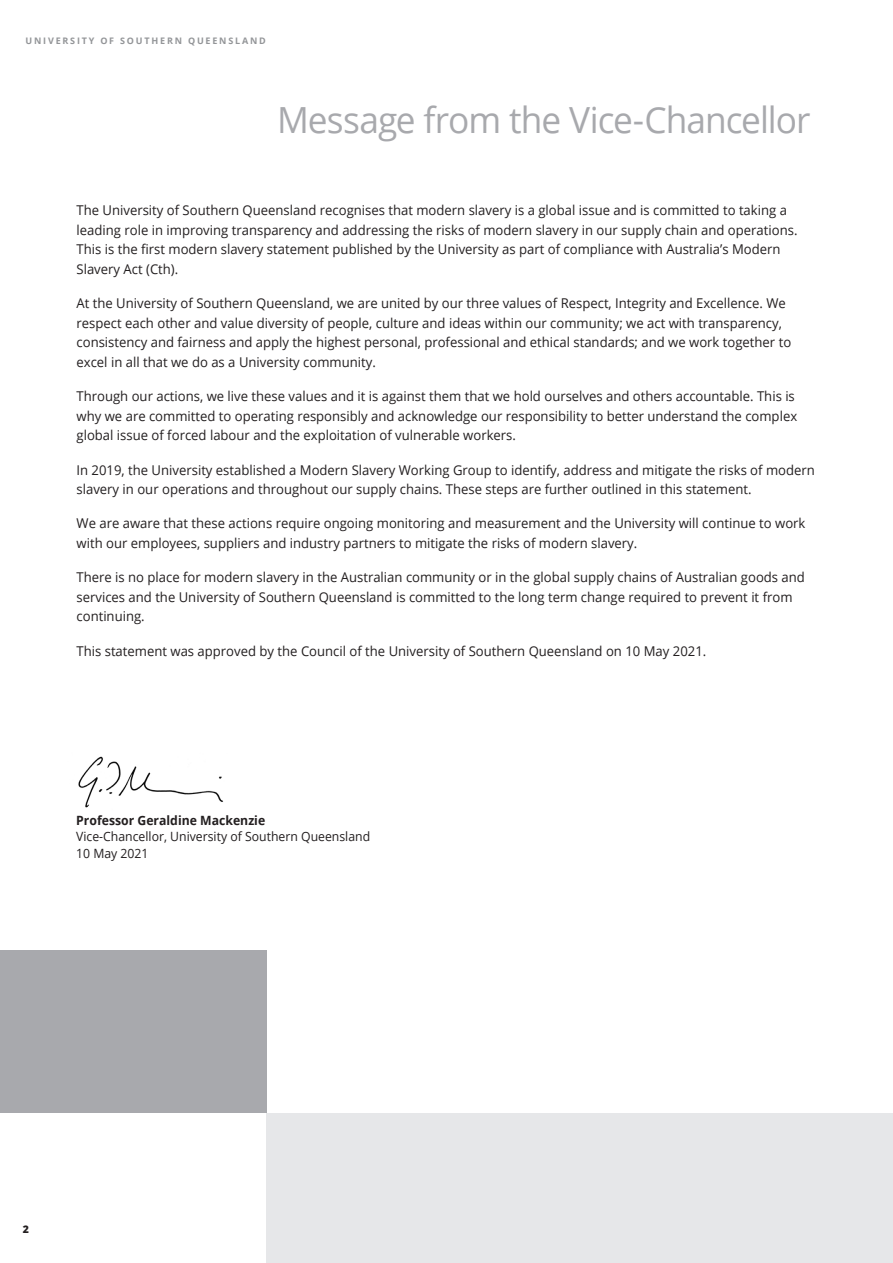
<style>
.page{position:relative;width:893px;height:1263px;background:#fff}
.page>*{position:absolute;margin:0;border:0;box-sizing:border-box;transform-origin:0 0}
.Header_1{font:36px "Open Sans";letter-spacing:-.03em;color:#a8a9ad}
.Body{font:13.5px/19.5px "Open Sans";color:#231f20}
.t1{font:12.75px "Open Sans";color:#231f20;scale:.96 1}
.t2{font:700 12.75px "Open Sans";color:#231f20;scale:.96 1}
.t3{font:800 10.5px "Open Sans";color:#231f20}
.t4{font:700 9px "Open Sans";letter-spacing:.2em;color:#939598}
</style>
<div class="page">
<img style="left:78px;top:756px;width:146px;height:52px">
<div style="left:0;top:950px;width:267px;height:163px;background:#a8a9ad"></div>
<div style="left:267px;top:1113px;width:626px;height:150px;background:#e6e7e9"></div>
<p class="t4" style="left:26px;top:34px;width:242px">UNIVERSITY OF SOUTHERN QUEENSLAND</p>
<p class="Header_1" style="left:277px;top:95px;width:535px">Message from the Vice-Chancellor</p>
<p class="Body" style="left:77px;top:200px;width:722px">The University of Southern Queensland recognises that modern slavery is a global issue and is committed to taking a leading role in improving transparency and addressing the risks of modern slavery in our supply chain and operations.<br>This is the first modern slavery statement published by the University as part of compliance with Australia’s Modern Slavery Act (Cth).</p>
<p class="Body" style="left:77px;top:293px;width:716px">At the University of Southern Queensland, we are united by our three values of Respect, Integrity and Excellence. We respect each other and value diversity of people, culture and ideas within our community; we act with transparency, consistency and fairness and apply the highest personal, professional and ethical standards; and we work together to excel in all that we do as a University community.</p>
<p class="Body" style="left:77px;top:386px;width:722px">Through our actions, we live these values and it is against them that we hold ourselves and others accountable. This is why we are committed to operating responsibly and acknowledge our responsibility to better understand the complex global issue of forced labour and the exploitation of vulnerable workers.</p>
<p class="Body" style="left:77px;top:459px;width:740px">In 2019, the University established a Modern Slavery Working Group to identify, address and mitigate the risks of modern slavery in our operations and throughout our supply chains. These steps are further outlined in this statement.</p>
<p class="Body" style="left:77px;top:513px;width:730px">We are aware that these actions require ongoing monitoring and measurement and the University will continue to work with our employees, suppliers and industry partners to mitigate the risks of modern slavery.</p>
<p class="Body" style="left:77px;top:567px;width:730px">There is no place for modern slavery in the Australian community or in the global supply chains of Australian goods and services and the University of Southern Queensland is committed to the long term change required to prevent it from continuing.</p>
<p class="Body" style="left:77px;top:641px;width:631px">This statement was approved by the Council of the University of Southern Queensland on 10 May 2021.</p>
<p class="t2" style="left:76px;top:811px;width:198px">Professor Geraldine Mackenzie</p>
<p class="t1" style="left:76px;top:828px;width:308px">Vice-Chancellor, University of Southern Queensland</p>
<p class="t1" style="left:76px;top:844px;width:77px">10 May 2021</p>
<p class="t3" style="left:23px;top:1221px;width:8px">2</p>
</div>
